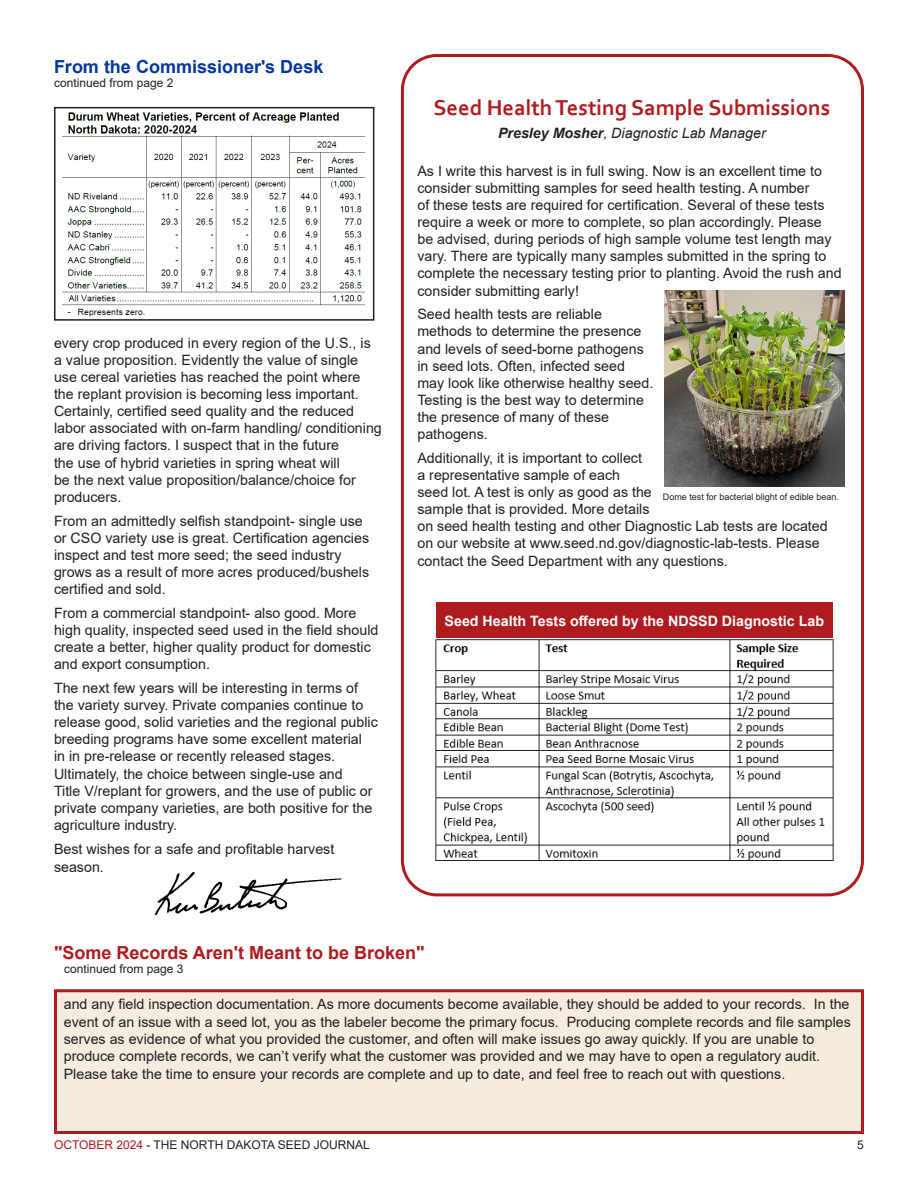
<style>
.page{position:relative;width:918px;height:1188px;background:#fff}
.page>*{position:absolute;margin:0;border:0;box-sizing:border-box;transform-origin:0 0}
.t1{font:700 22.5px "Corbel";color:#b01b1f}
.t2{font:700 18px "Arial";color:#b01b1f}
.t3{font:700 18px "Arial";color:#0036a0}
.t4{font:14.25px/17.1px "Arial";color:#231f20}
.t5{font:700 14.25px "Arial";color:#fff}
.t6{font:italic 14.25px "Arial";color:#231f20}
.t7{font:12px "Arial";color:#231f20}
.t8{font:9px "Arial";color:#231f20}
.s1{font-weight:700}
.s2{color:#b01b1f}
</style>
<div class="page">
<img style="left:63px;top:112px;width:303px;height:205px">
<div style="left:54px;top:107px;width:320px;height:214px;border:2px solid #231f20"></div>
<img style="left:154px;top:871px;width:189px;height:45px">
<div style="left:401px;top:54px;width:463px;height:842px;border:3px solid #b01b1f;border-radius:35px"></div>
<img style="left:664px;top:290px;width:180px;height:197px">
<div style="left:56px;top:991px;width:806px;height:141px;background:#f5ecdf"></div>
<div style="left:54px;top:989px;width:810px;height:145px;border:3px solid #b01b1f"></div>
<img style="left:435px;top:639px;width:399px;height:222px">
<div style="left:436px;top:603px;width:397px;height:35px;background:#b01b1f"></div>
<p class="t3" style="left:54px;top:54px;width:271px">From the Commissioner's Desk</p>
<p class="t7" style="left:54px;top:75px;width:121px">continued from page 2</p>
<p class="t4" style="left:54px;top:334px;width:329px">every crop produced in every region of the U.S., is a value proposition. Evidently the value of single use cereal varieties has reached the point where the replant provision is becoming less important.<br>Certainly, certified seed quality and the reduced labor associated with on-farm handling/ conditioning are driving factors. I suspect that in the future<br>the use of hybrid varieties in spring wheat will<br>be the next value proposition/balance/choice for producers.</p>
<p class="t4" style="left:54px;top:512px;width:317px">From an admittedly selfish standpoint- single use or CSO variety use is great. Certification agencies inspect and test more seed; the seed industry grows as a result of more acres produced/bushels certified and sold.</p>
<p class="t4" style="left:54px;top:604px;width:326px">From a commercial standpoint- also good. More high quality, inspected seed used in the field should create a better, higher quality product for domestic and export consumption.</p>
<p class="t4" style="left:54px;top:679px;width:325px">The next few years will be interesting in terms of the variety survey. Private companies continue to release good, solid varieties and the regional public breeding programs have some excellent material<br>in in pre-release or recently released stages.<br>Ultimately, the choice between single-use and<br>Title V/replant for growers, and the use of public or private company varieties, are both positive for the agriculture industry.</p>
<p class="t4" style="left:54px;top:840px;width:282px;line-height:18px">Best wishes for a safe and profitable harvest season.</p>
<p class="t1" style="left:434px;top:93px;width:398px">Seed Health Testing Sample Submissions</p>
<p class="t6" style="left:498px;top:124px;width:269px"><span class="s1">Presley Mosher</span>, Diagnostic Lab Manager</p>
<p class="t4" style="left:417px;top:162px;width:426px">As I write this harvest is in full swing. Now is an excellent time to consider submitting samples for seed health testing. A number<br>of these tests are required for certification. Several of these tests require a week or more to complete, so plan accordingly. Please<br>be advised, during periods of high sample volume test length may vary. There are typically many samples submitted in the spring to complete the necessary testing prior to planting. Avoid the rush and consider submitting early!</p>
<p class="t4" style="left:417px;top:306px;width:238px">Seed health tests are reliable methods to determine the presence and levels of seed-borne pathogens in seed lots. Often, infected seed may look like otherwise healthy seed.<br>Testing is the best way to determine the presence of many of these pathogens.</p>
<p class="t4" style="left:417px;top:449px;width:412px">Additionally, it is important to collect<br>a representative sample of each<br>seed lot. A test is only as good as the<br>sample that is provided. More details<br>on seed health testing and other Diagnostic Lab tests are located on our website at www.seed.nd.gov/diagnostic-lab-tests. Please contact the Seed Department with any questions.</p>
<p class="t8" style="left:663px;top:491px;width:178px">Dome test for bacterial blight of edible bean.</p>
<p class="t5" style="left:445px;top:611px;width:381px">Seed Health Tests offered by the NDSSD Diagnostic Lab</p>
<p class="t2" style="left:54px;top:940px;width:372px">"Some Records Aren't Meant to be Broken"</p>
<p class="t7" style="left:64px;top:961px;width:121px">continued from page 3</p>
<p class="t4" style="left:64px;top:996px;width:789px">and any field inspection documentation. As more documents become available, they should be added to your records. In the event of an issue with a seed lot, you as the labeler become the primary focus. Producing complete records and file samples serves as evidence of what you provided the customer, and often will make issues go away quickly. If you are unable to produce complete records, we can’t verify what the customer was provided and we may have to open a regulatory audit.<br>Please take the time to ensure your records are complete and up to date, and feel free to reach out with questions.</p>
<p class="t7" style="left:54px;top:1137px;width:317px"><span class="s2">OCTOBER 2024</span> - THE NORTH DAKOTA SEED JOURNAL</p>
<p class="t7" style="left:857px;top:1137px;width:8px">5</p>
</div>
